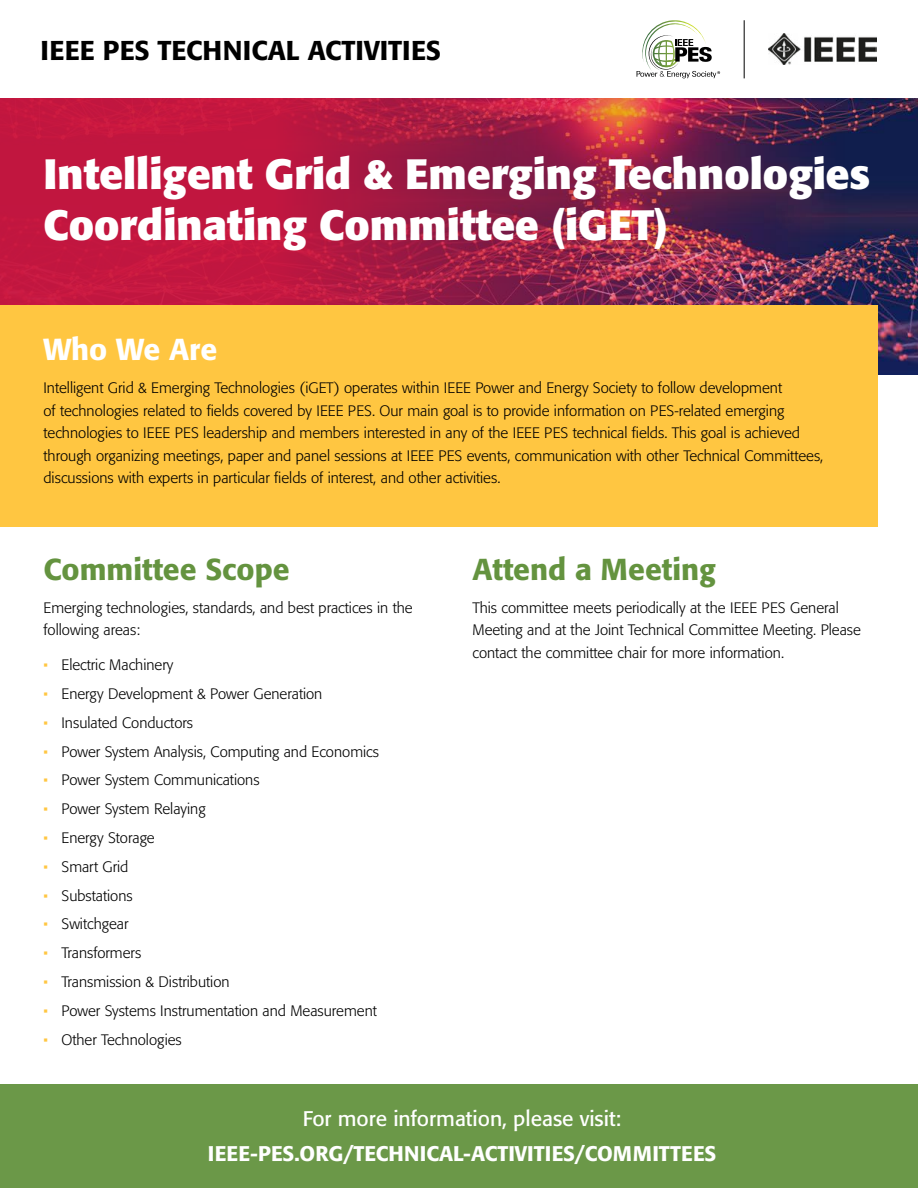
<style>
.page{position:relative;width:918px;height:1188px;background:#fff}
.page>*{position:absolute;margin:0;border:0;box-sizing:border-box;transform-origin:0 0}
.t1{font:700 42px/51px "Formata";color:#fff}
.t2{font:500 30px "Formata";color:#64933f}
.t3{font:500 30px "Formata";color:#fff}
.t4{font:500 27px "Formata";color:#000}
.t5{font:500 21px "Formata";color:#fff}
.t6{font:21px "Formata";color:#fff}
.t7{font:300 15px/22.5px "Formata";color:#000}
.s1{color:#ffc641}
</style>
<div class="page">
<img style="left:0;top:99px;width:918px;height:276px">
<div style="left:0;top:1084px;width:918px;height:104px;background:#6b9848"></div>
<img style="left:769px;top:34px;width:107px;height:31px">
<svg style="left:637px;top:20px;width:83px;height:58px"></svg>
<hr style="left:744px;top:20px;width:1px;height:58px;background:#000">
<div style="left:0;top:306px;width:878px;height:221px;background:#ffc641"></div>
<h3 class="t4" style="left:40px;top:33px;width:402px">IEEE PES TECHNICAL ACTIVITIES</h3>
<h1 class="t1" style="left:44px;top:149px;width:829px">Intelligent Grid &amp; Emerging Technologies<br>Coordinating Committee (iGET)</h1>
<h2 class="t3" style="left:44px;top:331px;width:175px">Who We Are</h2>
<p class="t7" style="left:44px;top:377px;width:781px">Intelligent Grid &amp; Emerging Technologies (iGET) operates within IEEE Power and Energy Society to follow development<br>of technologies related to fields covered by IEEE PES. Our main goal is to provide information on PES-related emerging technologies to IEEE PES leadership and members interested in any of the IEEE PES technical fields. This goal is achieved through organizing meetings, paper and panel sessions at IEEE PES events, communication with other Technical Committees, discussions with experts in particular fields of interest, and other activities.</p>
<h2 class="t2" style="left:44px;top:551px;width:248px">Committee Scope</h2>
<p class="t7" style="left:44px;top:596px;width:371px">Emerging technologies, standards, and best practices in the following areas:</p>
<p class="t7" style="left:44px;top:654px;width:131px"><span class="s1">•</span> Electric Machinery</p>
<p class="t7" style="left:44px;top:683px;width:280px"><span class="s1">•</span> Energy Development &amp; Power Generation</p>
<p class="t7" style="left:44px;top:711px;width:151px"><span class="s1">•</span> Insulated Conductors</p>
<p class="t7" style="left:44px;top:740px;width:337px"><span class="s1">•</span> Power System Analysis, Computing and Economics</p>
<p class="t7" style="left:44px;top:769px;width:218px"><span class="s1">•</span> Power System Communications</p>
<p class="t7" style="left:44px;top:798px;width:164px"><span class="s1">•</span> Power System Relaying</p>
<p class="t7" style="left:44px;top:827px;width:113px"><span class="s1">•</span> Energy Storage</p>
<p class="t7" style="left:44px;top:855px;width:86px"><span class="s1">•</span> Smart Grid</p>
<p class="t7" style="left:44px;top:884px;width:91px"><span class="s1">•</span> Substations</p>
<p class="t7" style="left:44px;top:913px;width:86px"><span class="s1">•</span> Switchgear</p>
<p class="t7" style="left:44px;top:942px;width:99px"><span class="s1">•</span> Transformers</p>
<p class="t7" style="left:44px;top:971px;width:188px"><span class="s1">•</span> Transmission &amp; Distribution</p>
<p class="t7" style="left:44px;top:999px;width:335px"><span class="s1">•</span> Power Systems Instrumentation and Measurement</p>
<p class="t7" style="left:44px;top:1028px;width:140px"><span class="s1">•</span> Other Technologies</p>
<h2 class="t2" style="left:472px;top:551px;width:245px">Attend a Meeting</h2>
<p class="t7" style="left:472px;top:596px;width:390px">This committee meets periodically at the IEEE PES General<br>Meeting and at the Joint Technical Committee Meeting. Please contact the committee chair for more information.</p>
<h3 class="t6" style="left:303px;top:1106px;width:320px">For more information, please visit:</h3>
<h3 class="t5" style="left:208px;top:1141px;width:510px">IEEE-PES.ORG/TECHNICAL-ACTIVITIES/COMMITTEES</h3>
</div>
